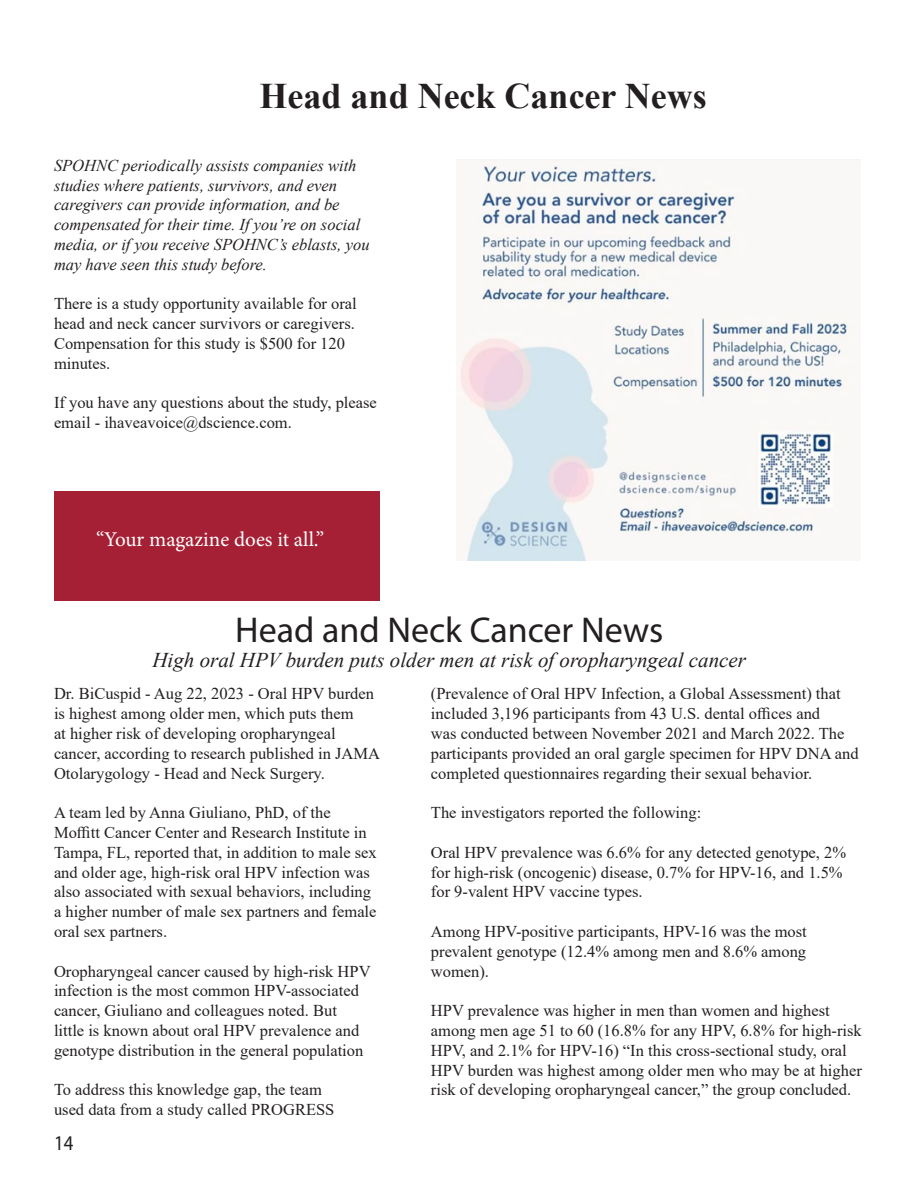
<style>
.page{position:relative;width:918px;height:1188px;background:#fff}
.page>*{position:absolute;margin:0;border:0;box-sizing:border-box;transform-origin:0 0}
.t1{font:700 36px "Times New Roman";color:#231f20}
.t2{font:36px "Myriad Pro";color:#231f20}
.t3{font:italic 21px "Times New Roman";color:#231f20}
.t4{font:21px "Minion Pro";color:#fff}
.t5{font:21px "Myriad Pro";color:#231f20;scale:.9 1}
.t6{font:16.5px/19.8px "Times New Roman";color:#231f20}
.t7{font:italic 16.5px/19.8px "Times New Roman";color:#231f20}
</style>
<div class="page">
<img style="left:456px;top:160px;width:398px;height:400px">
<div style="left:54px;top:491px;width:325px;height:110px;background:#a62035"></div>
<p class="t1" style="left:260px;top:70px;width:449px">Head and Neck Cancer News</p>
<p class="t7" style="left:54px;top:155px;width:317px">SPOHNC periodically assists companies with studies where patients, survivors, and even caregivers can provide information, and be compensated for their time. If you’re on social media, or if you receive SPOHNC’s eblasts, you may have seen this study before.</p>
<p class="t6" style="left:54px;top:293px;width:304px">There is a study opportunity available for oral head and neck cancer survivors or caregivers.<br>Compensation for this study is $500 for 120 minutes.</p>
<p class="t6" style="left:54px;top:392px;width:324px">If you have any questions about the study, please email - ihaveavoice@dscience.com.</p>
<p class="t4" style="left:96px;top:525px;width:230px">“Your magazine does it all.”</p>
<p class="t2" style="left:235px;top:607px;width:429px">Head and Neck Cancer News</p>
<p class="t3" style="left:152px;top:645px;width:595px">High oral HPV burden puts older men at risk of oropharyngeal cancer</p>
<p class="t6" style="left:54px;top:683px;width:327px">Dr. BiCuspid - Aug 22, 2023 - Oral HPV burden is highest among older men, which puts them<br>at higher risk of developing oropharyngeal cancer, according to research published in JAMA Otolarygology - Head and Neck Surgery.</p>
<p class="t6" style="left:54px;top:802px;width:324px">A team led by Anna Giuliano, PhD, of the Moffitt Cancer Center and Research Institute in Tampa, FL, reported that, in addition to male sex and older age, high-risk oral HPV infection was also associated with sexual behaviors, including a higher number of male sex partners and female oral sex partners.</p>
<p class="t6" style="left:54px;top:961px;width:318px">Oropharyngeal cancer caused by high-risk HPV infection is the most common HPV-associated cancer, Giuliano and colleagues noted. But little is known about oral HPV prevalence and genotype distribution in the general population</p>
<p class="t6" style="left:54px;top:1079px;width:282px">To address this knowledge gap, the team used data from a study called PROGRESS</p>
<p class="t6" style="left:431px;top:683px;width:429px">(Prevalence of Oral HPV Infection, a Global Assessment) that included 3,196 participants from 43 U.S. dental offices and<br>was conducted between November 2021 and March 2022. The participants provided an oral gargle specimen for HPV DNA and completed questionnaires regarding their sexual behavior.</p>
<p class="t6" style="left:431px;top:802px;width:272px">The investigators reported the following:</p>
<p class="t6" style="left:431px;top:842px;width:417px">Oral HPV prevalence was 6.6% for any detected genotype, 2% for high-risk (oncogenic) disease, 0.7% for HPV-16, and 1.5% for 9-valent HPV vaccine types.</p>
<p class="t6" style="left:431px;top:921px;width:377px;text-align:justify">Among HPV-positive participants, HPV-16 was the most prevalent genotype (12.4% among men and 8.6% among women).</p>
<p class="t6" style="left:431px;top:1000px;width:432px">HPV prevalence was higher in men than women and highest among men age 51 to 60 (16.8% for any HPV, 6.8% for high-risk HPV, and 2.1% for HPV-16) “In this cross-sectional study, oral HPV burden was highest among older men who may be at higher risk of developing oropharyngeal cancer,” the group concluded.</p>
<p class="t5" style="left:54px;top:1130px;width:23px">14</p>
</div>
